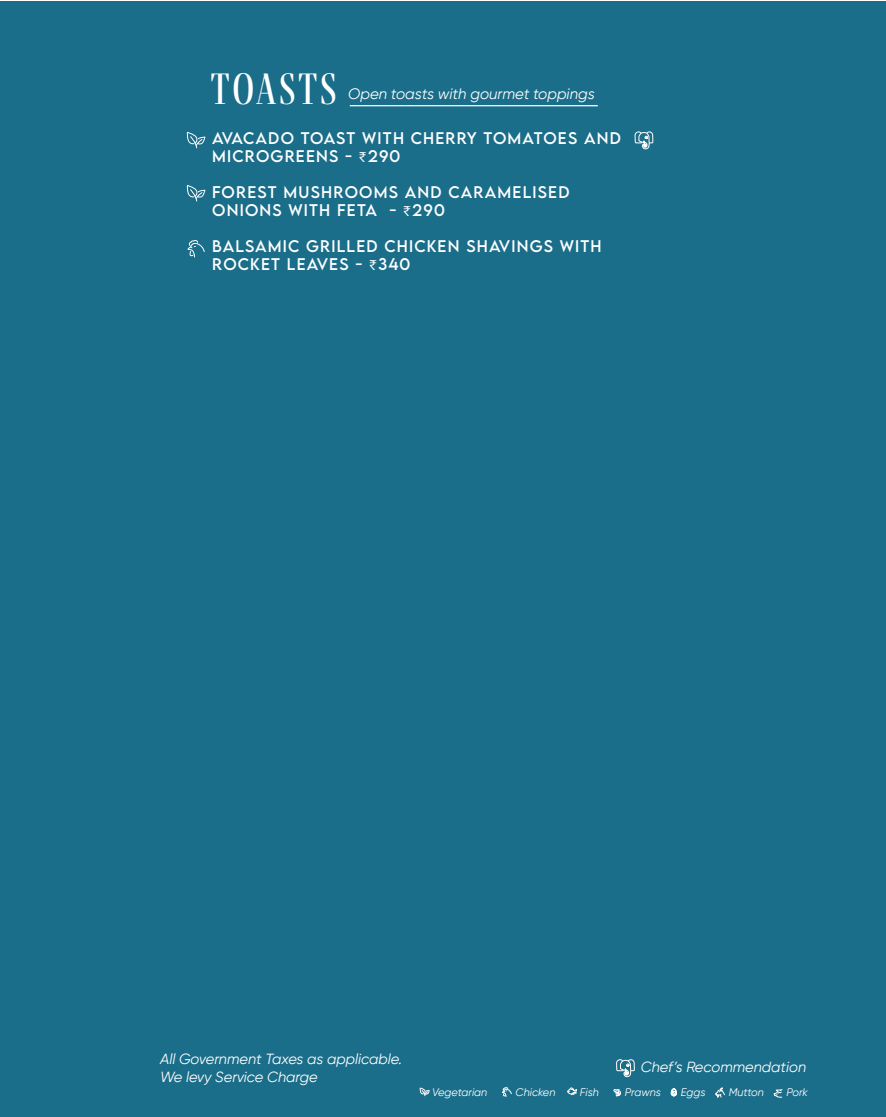
<style>
.page{position:relative;width:886px;height:1117px;background:#fff}
.page>*{position:absolute;margin:0;border:0;box-sizing:border-box;transform-origin:0 0}
.t1{font:45px "Fino";letter-spacing:.05em;color:#fff}
.t2{font:15px/18px "LEMONMILK";letter-spacing:.08em;color:#fff}
.t3{font:italic 15px "Gilroy";color:#fff}
.t4{font:italic 14.62px/17.6px "Gilroy";color:#fff}
.t5{font:italic 10.88px "Gilroy";color:#fff}
.s1{font-family:"Myriad Pro"}
</style>
<div class="page">
<div style="left:0;top:1px;width:886px;height:1115px;background:#1b6e8a"></div>
<hr style="left:350px;top:105px;width:248px;height:1px;background:#fff">
<svg style="left:187px;top:240px;width:18px;height:18px"></svg>
<svg style="left:187px;top:132px;width:19px;height:17px"></svg>
<svg style="left:187px;top:185px;width:19px;height:17px"></svg>
<svg style="left:634px;top:131px;width:19px;height:19px"></svg>
<svg style="left:420px;top:1087px;width:10px;height:9px"></svg>
<svg style="left:502px;top:1087px;width:10px;height:9px"></svg>
<svg style="left:613px;top:1059px;width:22px;height:38px"></svg>
<svg style="left:567px;top:1087px;width:10px;height:7px"></svg>
<svg style="left:715px;top:1087px;width:10px;height:11px"></svg>
<svg style="left:774px;top:1089px;width:8px;height:8px"></svg>
<svg style="left:671px;top:1088px;width:6px;height:7px"></svg>
<h1 class="t1" style="left:211px;top:63px;width:128px">TOASTS</h1>
<p class="t2" style="left:212px;top:129px;width:410px">AVACADO TOAST WITH CHERRY TOMATOES AND<br>MICROGREENS - <span class="s1">₹</span>290</p>
<p class="t2" style="left:212px;top:183px;width:359px">FOREST MUSHROOMS AND CARAMELiSED<br>ONIONS WITH FETA - <span class="s1">₹</span>290</p>
<p class="t2" style="left:212px;top:237px;width:391px">BALSAMIC GRILLED CHICKEN SHAVINGS WITH<br>ROCKET LEAVES - <span class="s1">₹</span>340</p>
<p class="t3" style="left:348px;top:85px;width:248px">Open toasts with gourmet toppings</p>
<p class="t4" style="left:160px;top:1050px;width:244px">All Government Taxes as applicable.<br>We levy Service Charge</p>
<p class="t4" style="left:641px;top:1057px;width:167px">Chef’s Recommendation</p>
<p class="t5" style="left:432px;top:1085px;width:57px">Vegetarian</p>
<p class="t5" style="left:515px;top:1085px;width:41px">Chicken</p>
<p class="t5" style="left:580px;top:1085px;width:21px">Fish</p>
<p class="t5" style="left:625px;top:1085px;width:38px">Prawns</p>
<p class="t5" style="left:681px;top:1085px;width:26px">Eggs</p>
<p class="t5" style="left:729px;top:1085px;width:37px">Mutton</p>
<p class="t5" style="left:786px;top:1085px;width:23px">Pork</p>
</div>
